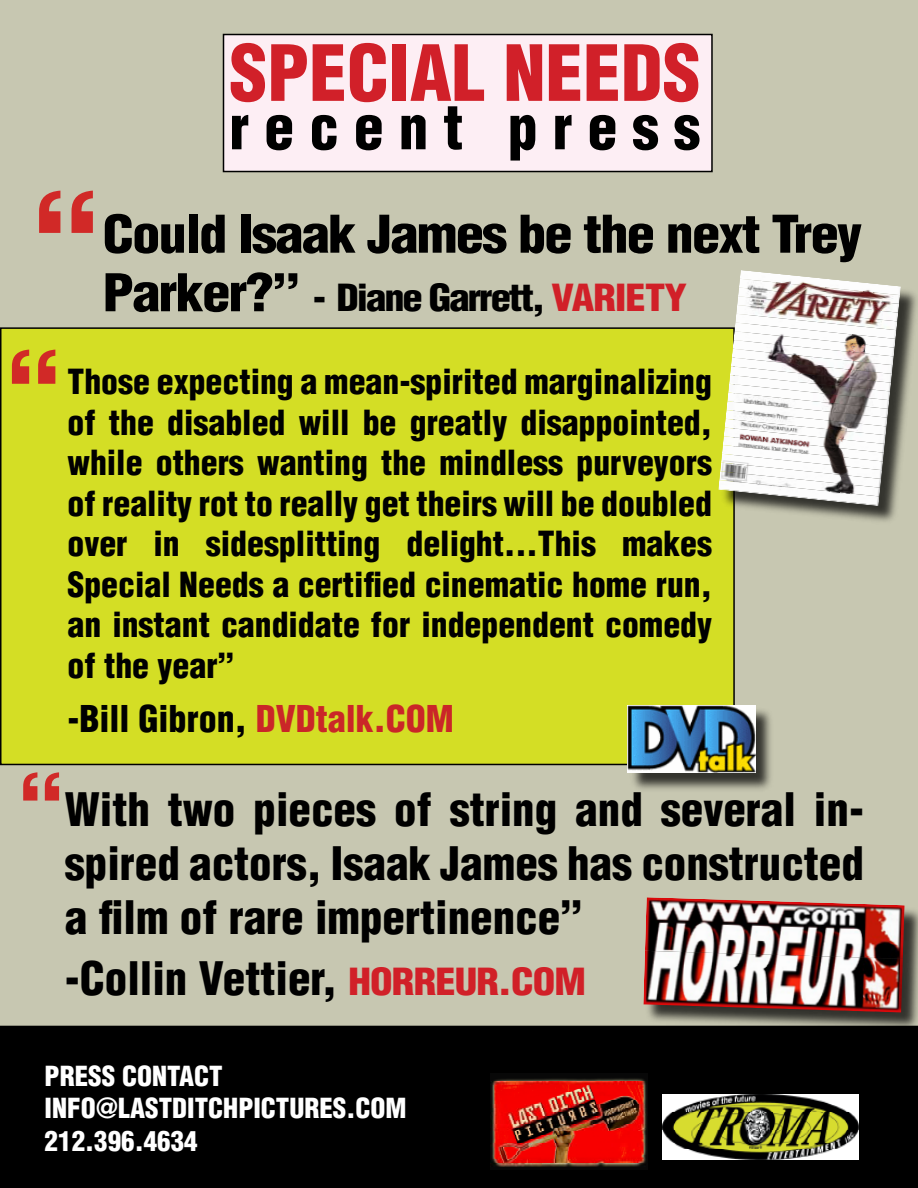
<style>
.page{position:relative;width:918px;height:1188px;background:#c7c7b1}
.page>*{position:absolute;margin:0;border:0;box-sizing:border-box;transform-origin:0 0}
.t1{font:900 condensed 135.15px "Helvetica";color:#d12927}
.t2{font:900 condensed 109.2px "Helvetica";color:#d12927}
.t3{font:900 condensed 90.15px "Helvetica";color:#d12927}
.t4{font:900 condensed 75.45px "Helvetica";color:#d12029}
.t5{font:900 condensed 59.7px "Helvetica";letter-spacing:.25em;color:#000}
.t6{font:900 condensed 50.7px "Helvetica";letter-spacing:-.03em;color:#000;scale:1.11 1}
.t7{font:900 condensed 45px/54px "Helvetica";color:#000;text-align:justify}
.t8{font:900 condensed 36.45px "Helvetica";letter-spacing:-.05em;color:#000;scale:1.11 1}
.t9{font:900 condensed 36.45px "Helvetica";color:#d12028;scale:1.11 1}
.t10{font:900 condensed 36px "Helvetica";color:#000}
.t11{font:900 condensed 33.75px/40.5px "Helvetica";color:#000;text-align:justify}
.t12{font:900 condensed 27px/32.4px "Helvetica";color:#fff}
.s1{font-size:50.7px}
.s2{color:#d12028}
.s3{color:#ca2628}
.s4{font-size:36.45px;color:#d12028}
</style>
<div class="page">
<div style="left:1px;top:328px;width:733px;height:436px;background:#d4de25"></div>
<div style="left:720px;top:271px;width:198px;height:255px;background:#000;opacity:.75"></div>
<img style="left:740px;top:270px;width:161px;height:25px">
<img style="left:739px;top:279px;width:161px;height:25px">
<img style="left:738px;top:288px;width:161px;height:25px">
<img style="left:737px;top:296px;width:161px;height:25px">
<img style="left:736px;top:305px;width:161px;height:9px">
<img style="left:735px;top:314px;width:162px;height:25px">
<img style="left:734px;top:323px;width:162px;height:25px">
<img style="left:734px;top:331px;width:161px;height:25px">
<img style="left:733px;top:340px;width:161px;height:25px">
<img style="left:732px;top:349px;width:161px;height:25px">
<img style="left:731px;top:358px;width:161px;height:25px">
<img style="left:730px;top:366px;width:161px;height:25px">
<img style="left:729px;top:375px;width:161px;height:25px">
<img style="left:728px;top:384px;width:161px;height:9px">
<img style="left:727px;top:393px;width:162px;height:25px">
<img style="left:726px;top:401px;width:162px;height:25px">
<img style="left:725px;top:410px;width:162px;height:25px">
<img style="left:725px;top:419px;width:161px;height:25px">
<img style="left:724px;top:428px;width:161px;height:25px">
<img style="left:723px;top:436px;width:161px;height:25px">
<img style="left:722px;top:445px;width:161px;height:25px">
<img style="left:721px;top:454px;width:161px;height:25px">
<img style="left:720px;top:463px;width:161px;height:25px">
<img style="left:719px;top:471px;width:161px;height:9px">
<img style="left:718px;top:480px;width:162px;height:25px">
<img style="left:718px;top:489px;width:161px;height:17px">
<div style="left:645px;top:899px;width:273px;height:134px;background:#000;opacity:.75"></div>
<img style="left:645px;top:897px;width:259px;height:62px">
<img style="left:643px;top:951px;width:260px;height:61px">
<img style="left:643px;top:1004px;width:259px;height:8px">
<div style="left:224px;top:34px;width:488px;height:138px;background:#fdeef4"></div>
<div style="left:223px;top:34px;width:490px;height:138px;border:2px solid #000"></div>
<div style="left:629px;top:707px;width:145px;height:86px;background:#000;opacity:.75"></div>
<img style="left:628px;top:705px;width:127px;height:68px">
<div style="left:0;top:1026px;width:918px;height:162px;background:#000"></div>
<img style="left:491px;top:1073px;width:156px;height:97px">
<img style="left:663px;top:1094px;width:195px;height:65px">
<h3 class="t4" style="left:230px;top:25px;width:473px">SPECIAL NEEDS</h3>
<h3 class="t5" style="left:230px;top:90px;width:472px">recent press</h3>
<h1 class="t1" style="left:32px;top:159px;width:69px">“</h1>
<h3 class="t6" style="left:103px;top:202px;width:686px">Could Isaak James be the next Trey</h3>
<p class="t8" style="left:103px;top:275px;width:441px"><span class="s1">Parker?”</span> - Diane Garrett, <span class="s2">Variet</span></p>
<p class="t9" style="left:665px;top:275px;width:22px">y</p>
<h2 class="t2" style="left:6px;top:324px;width:56px">“</h2>
<p class="t11" style="left:68px;top:361px;width:646px">Those expecting a mean-spirited marginalizing of the disabled will be greatly disappointed, while others wanting the mindless purveyors of reality rot to really get theirs will be doubled over in sidesplitting delight...This makes Special Needs a certified cinematic home run, an instant candidate for independent comedy of the year”</p>
<p class="t10" style="left:68px;top:696px;width:388px">-Bill Gibron, <span class="s3">DVDtalk.COM</span></p>
<h3 class="t3" style="left:18px;top:751px;width:47px">“</h3>
<h3 class="t7" style="left:65px;top:782px;width:801px">With two pieces of string and several in&shy;spired actors, Isaak James has constructed a film of rare impertinence”</h3>
<h3 class="t7" style="left:65px;top:951px;width:523px">-Collin Vettier, <span class="s4">HORREUR.COM</span></h3>
<p class="t12" style="left:45px;top:1060px;width:363px">PRESS CONTACT<br>INFO@LASTDITCHPICTURES.COM<br>212.396.4634</p>
</div>
